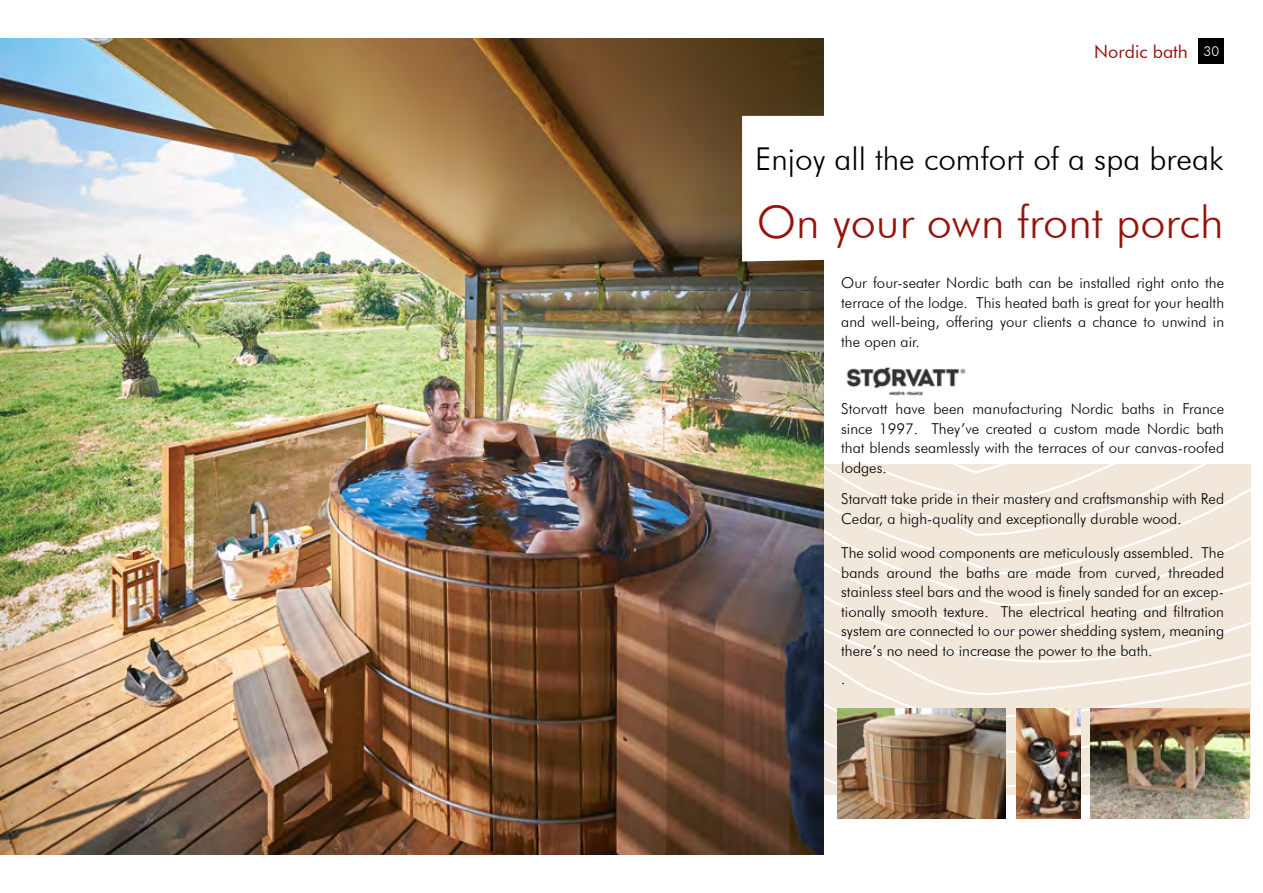
<style>
.page{position:relative;width:1263px;height:893px;background:#fff}
.page>*{position:absolute;margin:0;border:0;box-sizing:border-box;transform-origin:0 0}
.t1{font:300 45px "Futura BT";color:#95130a}
.t2{font:300 31.5px "Futura BT";color:#000}
.t3{font:18px "Futura BT";color:#95130a}
.t4{font:300 15px/19.5px "Futura BT";color:#000;text-align:justify}
.s1{font-weight:300;font-size:13.5px;color:#fff}
</style>
<div class="page">
<svg style="left:823px;top:695px;width:427px;height:24px;background:#f0e7db"></svg>
<svg style="left:823px;top:663px;width:427px;height:32px;background:#f1e8dd"></svg>
<svg style="left:823px;top:634px;width:427px;height:29px;background:#f1e8dd"></svg>
<svg style="left:823px;top:606px;width:427px;height:28px;background:#f1e8dd"></svg>
<svg style="left:823px;top:575px;width:427px;height:31px;background:#f1e8dd"></svg>
<svg style="left:823px;top:536px;width:427px;height:39px;background:#f1e8dc"></svg>
<svg style="left:823px;top:465px;width:427px;height:71px;background:#efe6db"></svg>
<img style="left:0;top:38px;width:823px;height:817px">
<img style="left:838px;top:708px;width:168px;height:111px">
<img style="left:1016px;top:708px;width:64px;height:111px">
<img style="left:1091px;top:708px;width:158px;height:111px">
<img style="left:846px;top:367px;width:120px;height:29px">
<div style="left:1198px;top:38px;width:26px;height:26px;background:#000"></div>
<svg style="left:742px;top:116px;width:82px;height:145px"></svg>
<p class="t3" style="left:1094px;top:41px;width:126px">Nordic bath <span class="s1">30</span></p>
<h2 class="t2" style="left:755px;top:140px;width:470px">Enjoy all the comfort of a spa break</h2>
<h1 class="t1" style="left:757px;top:194px;width:468px">On your own front porch</h1>
<p class="t4" style="left:841px;top:273px;width:384px">Our four-seater Nordic bath can be installed right onto the terrace of the lodge. This heated bath is great for your health and well-being, offering your clients a chance to unwind in the open air.</p>
<p class="t4" style="left:841px;top:399px;width:384px">Storvatt have been manufacturing Nordic baths in France since 1997. They’ve created a custom made Nordic bath that blends seamlessly with the terraces of our canvas-roofed lodges.</p>
<p class="t4" style="left:841px;top:489px;width:384px">Starvatt take pride in their mastery and craftsmanship with Red<br>Cedar, a high-quality and exceptionally durable wood.</p>
<p class="t4" style="left:841px;top:543px;width:384px">The solid wood components are meticulously assembled. The bands around the baths are made from curved, threaded stainless steel bars and the wood is finely sanded for an excep&shy;tionally smooth texture. The electrical heating and filtration system are connected to our power shedding system, meaning there’s no need to increase the power to the bath.</p>
<p class="t4" style="left:841px;top:669px;width:6px">.</p>
</div>
